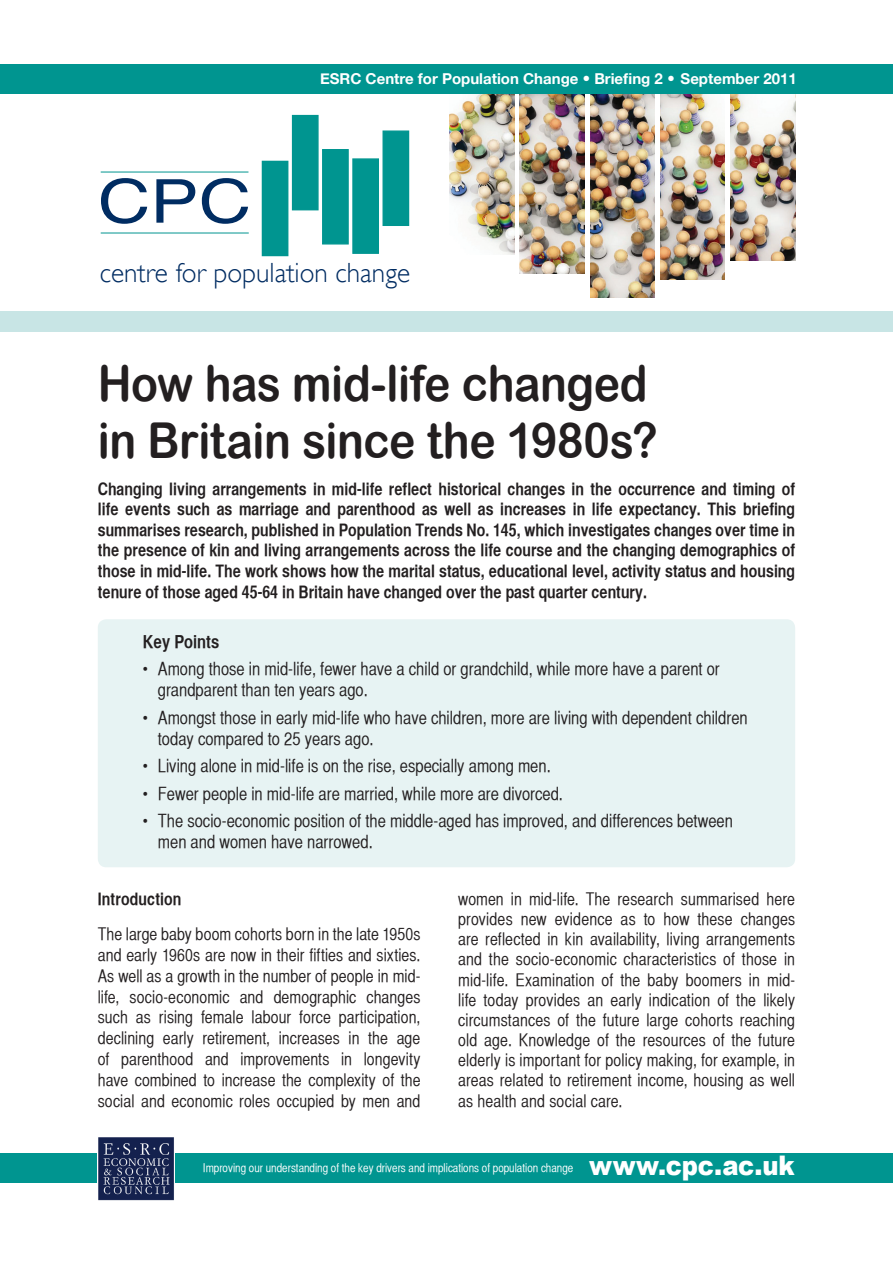
<style>
.page{position:relative;width:893px;height:1263px;background:#fff}
.page>*{position:absolute;margin:0;border:0;box-sizing:border-box;transform-origin:0 0}
.t1{font:60.45px "Helvetica";color:#002c62;scale:1.2 1}
.t2{font:49.5px "Arial Rounded MT Bold";letter-spacing:-.01em;color:#231f20;scale:.9 1}
.t3{font:300 27.75px "Gill Sans";color:#002c62}
.t4{font:900 27px "Arial";letter-spacing:-.005em;color:#fff;scale:.9 1}
.t5{font:18px/21px "Helvetica CY Plain";color:#231f20}
.t6{font:18px "Helvetica CY Bold";color:#231f20}
.t7{font:17.25px/20.1px "Helvetica CY Plain";letter-spacing:.005em;color:#231f20;text-align:justify}
.t8{font:17.25px/20.7px "Helvetica CY Bold";color:#231f20;text-align:justify}
.t9{font:700 15px "Helvetica Neue";color:#fff}
.t10{font:12px "Helvetica CY Plain";color:#fff}
</style>
<div class="page">
<img style="left:450px;top:94px;width:64px;height:161px">
<img style="left:520px;top:94px;width:64px;height:179px">
<img style="left:590px;top:94px;width:64px;height:204px">
<img style="left:660px;top:94px;width:65px;height:186px">
<img style="left:731px;top:94px;width:64px;height:166px">
<div style="left:98px;top:619px;width:697px;height:248px;background:#e7f3f3;border-radius:9px"></div>
<div style="left:0;top:1153px;width:893px;height:30px;background:#009590"></div>
<img style="left:98px;top:1137px;width:76px;height:63px">
<div style="left:262px;top:161px;width:26px;height:95px;background:#009590"></div>
<hr style="left:101px;top:233px;width:148px;height:1px;background:#009590">
<hr style="left:101px;top:172px;width:147px;height:1px;background:#009590">
<div style="left:292px;top:115px;width:27px;height:95px;background:#009590;border:1px solid #009590"></div>
<div style="left:322px;top:149px;width:27px;height:96px;background:#009590;border:1px solid #009590"></div>
<div style="left:352px;top:158px;width:27px;height:96px;background:#009590;border:1px solid #009590"></div>
<div style="left:382px;top:130px;width:27px;height:96px;background:#009590;border:1px solid #009590"></div>
<div style="left:0;top:64px;width:893px;height:30px;background:#009590"></div>
<div style="left:0;top:312px;width:893px;height:20px;background:#c8e5e5"></div>
<p class="t9" style="left:320px;top:65px;width:478px">ESRC Centre for Population Change ● Briefing 2 ● September 2011</p>
<p class="t1" style="left:98px;top:155px;width:129px">CPC</p>
<p class="t3" style="left:100px;top:257px;width:312px">centre for population change</p>
<p class="t2" style="left:98px;top:354px;width:613px">How has mid-life changed</p>
<p class="t2" style="left:98px;top:411px;width:623px">in Britain since the 1980s?</p>
<p class="t8" style="left:98px;top:478px;width:699px">Changing living arrangements in mid-life reflect historical changes in the occurrence and timing of life events such as marriage and parenthood as well as increases in life expectancy. This briefing summarises research, published in Population Trends No. 145, which investigates changes over time in the presence of kin and living arrangements across the life course and the changing demographics of those in mid-life. The work shows how the marital status, educational level, activity status and housing tenure of those aged 45-64 in Britain have changed over the past quarter century.</p>
<p class="t6" style="left:143px;top:631px;width:78px">Key Points</p>
<p class="t5" style="left:158px;top:658px;width:563px;text-indent:-15px">• Among those in mid-life, fewer have a child or grandchild, while more have a parent or grandparent than ten years ago.</p>
<p class="t5" style="left:158px;top:707px;width:591px;text-indent:-15px">• Amongst those in early mid-life who have children, more are living with dependent children today compared to 25 years ago.</p>
<p class="t5" style="left:143px;top:755px;width:409px">• Living alone in mid-life is on the rise, especially among men.</p>
<p class="t5" style="left:143px;top:783px;width:422px">• Fewer people in mid-life are married, while more are divorced.</p>
<p class="t5" style="left:143px;top:810px;width:592px">• The socio-economic position of the middle-aged has improved, and differences between</p>
<p class="t5" style="left:158px;top:831px;width:216px">men and women have narrowed.</p>
<p class="t8" style="left:98px;top:888px;width:85px">Introduction</p>
<p class="t7" style="left:98px;top:924px;width:324px;line-height:20.9px">The large baby boom cohorts born in the late 1950s and early 1960s are now in their fifties and sixties.<br>As well as a growth in the number of people in mid&shy;life, socio-economic and demographic changes such as rising female labour force participation, declining early retirement, increases in the age of parenthood and improvements in longevity have combined to increase the complexity of the social and economic roles occupied by men and</p>
<p class="t7" style="left:458px;top:889px;width:339px">women in mid-life. The research summarised here provides new evidence as to how these changes are reflected in kin availability, living arrangements and the socio-economic characteristics of those in mid-life. Examination of the baby boomers in mid&shy;life today provides an early indication of the likely circumstances of the future large cohorts reaching old age. Knowledge of the resources of the future elderly is important for policy making, for example, in areas related to retirement income, housing as well as health and social care.</p>
<p class="t10" style="left:203px;top:1160px;width:372px">Improving our understanding of the key drivers and implications of population change</p>
<p class="t4" style="left:589px;top:1146px;width:230px">www.cpc.ac.uk</p>
</div>
